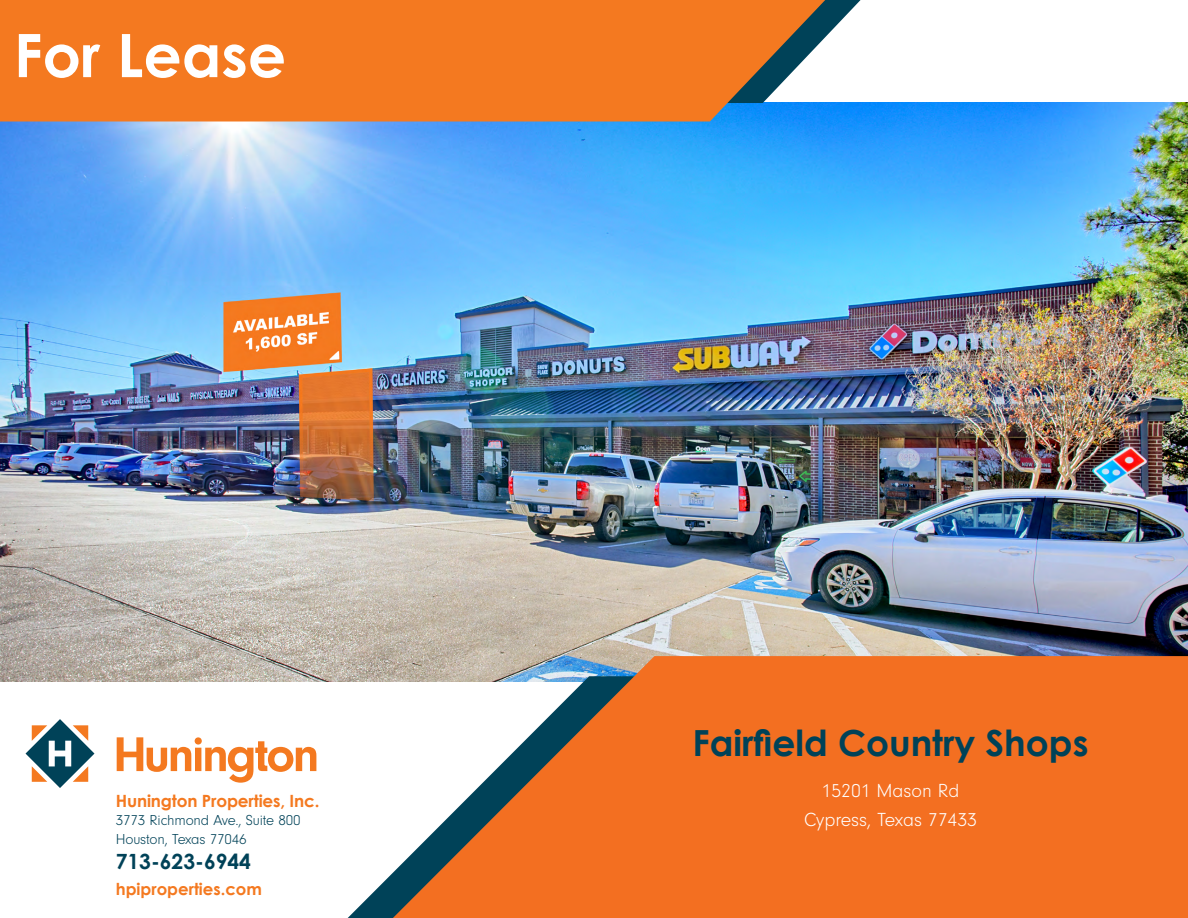
<style>
.page{position:relative;width:1188px;height:918px;background:#fff}
.page>*{position:absolute;margin:0;border:0;box-sizing:border-box;transform-origin:0 0}
.t1{font:700 60px "Century Gothic";color:#fff}
.t2{font:700 36px "Century Gothic";color:#004258}
.t3{font:700 21px "Century Gothic";color:#004258}
.t4{font:300 19.65px/30px "Neuzeit Gro";color:#fff;text-align:center}
.t5{font:700 16.8px "Century Gothic";letter-spacing:-.01em;color:#f47920}
.t6{font:700 16.5px "Century Gothic";color:#f47920}
.t7{font:300 15px/18.8px "Neuzeit Gro";letter-spacing:-.01em;color:#004258}
</style>
<div class="page">
<img style="left:0;top:103px;width:1188px;height:578px">
<svg style="left:26px;top:719px;width:68px;height:69px"></svg>
<svg style="left:117px;top:737px;width:199px;height:46px"></svg>
<svg style="left:825px;top:0;width:36px;height:103px"></svg>
<svg style="left:348px;top:676px;width:45px;height:242px"></svg>
<svg style="left:393px;top:656px;width:795px;height:262px;background:#e67b3b"></svg>
<div style="left:0;top:0;width:825px;height:122px;background:#f47920"></div>
<h1 class="t1" style="left:14px;top:10px;width:274px">For Lease</h1>
<p class="t5" style="left:116px;top:788px;width:205px">Hunington Properties, Inc.</p>
<p class="t7" style="left:116px;top:812px;width:186px">3773 Richmond Ave., Suite 800<br>Houston, Texas 77046</p>
<h3 class="t3" style="left:116px;top:846px;width:137px">713-623-6944</h3>
<p class="t6" style="left:116px;top:876px;width:148px">hpiproperties.com</p>
<h2 class="t2" style="left:693px;top:716px;width:398px">Fairfield Country Shops</h2>
<h3 class="t4" style="left:804px;top:776px;width:175px">15201 Mason Rd<br>Cypress, Texas 77433</h3>
</div>
